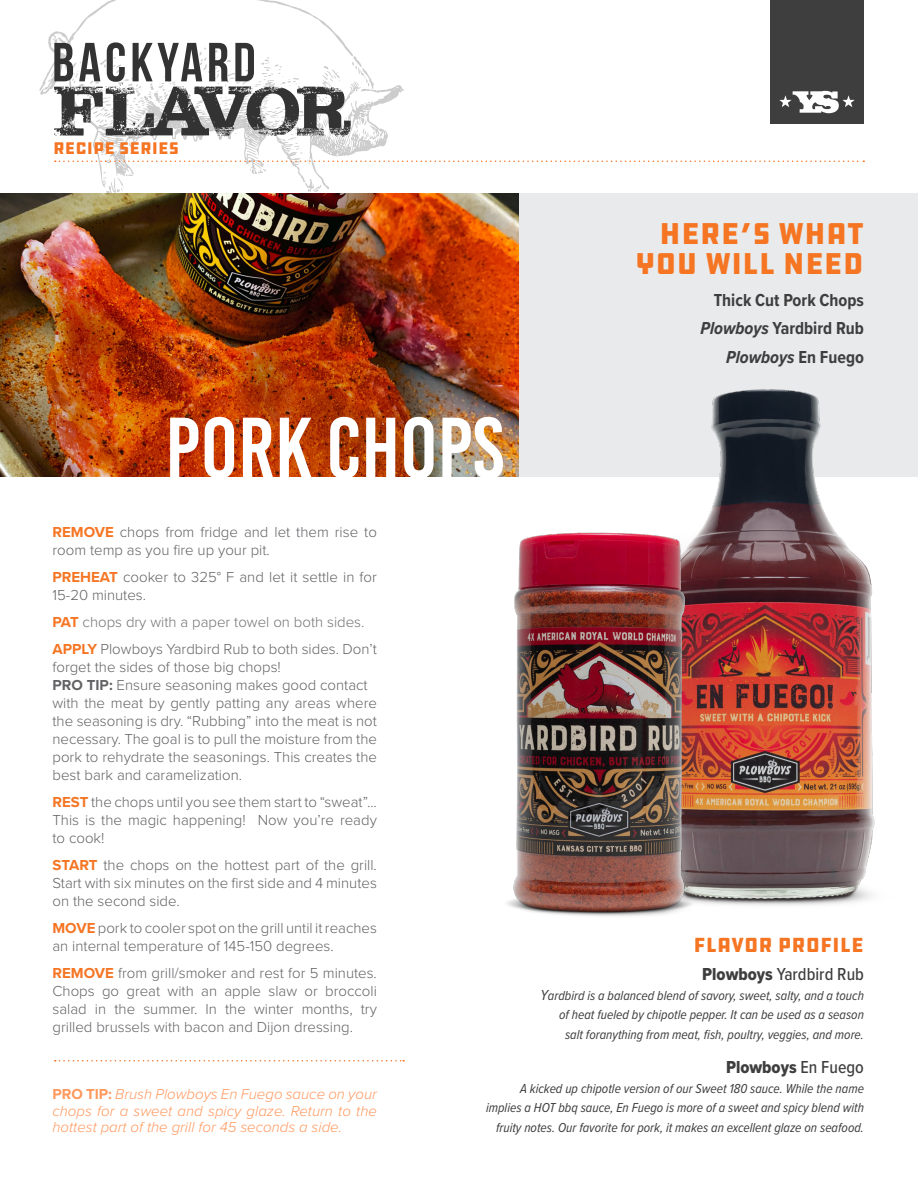
<style>
.page{position:relative;width:918px;height:1188px;background:#fff}
.page>*{position:absolute;margin:0;border:0;box-sizing:border-box;transform-origin:0 0}
.t1{font:86.1px "Bebas Kai";color:#fff}
.t2{font:30.9px "DDC Hardware";color:#f57523}
.t3{font:21px "DDC Hardware";color:#f57523}
.t4{font:700 18px "Proxima Nova Cond";color:#3e3e3f}
.t5{font:500 18px "Proxima Nova Cond";color:#3e3e3f}
.t6{font:italic 700 18px "Proxima Nova Cond";color:#3e3e3f}
.t7{font:18px "Proxima Nova Cond Extrabld";color:#3e3e3f}
.t8{font:17.4px "DDC Hardware";color:#f57523}
.t9{font:300 15px/18px "Proxima Nova";color:#636366}
.t10{font:italic 300 15px/16.5px "Proxima Nova";color:#ff985d;text-align:justify}
.t11{font:300 15px "Proxima Nova";color:#727376}
.t12{font:italic 13.5px/19.5px "Proxima Nova Cond";color:#3e3e3f;text-align:right}
.s1{font-style:italic}
.s2{font-style:normal}
.s3{font-weight:700;color:#f57523}
.s4{font-weight:700}
.s5{font-weight:700;font-style:normal}
.s6{font-family:"Proxima Nova Cond Extrabld";font-weight:400}
.s7{font-size:15px}
.s8{font-family:"Proxima Nova Cond";font-weight:500}
</style>
<div class="page">
<svg style="left:39px;top:0;width:365px;height:193px"></svg>
<div style="left:517px;top:193px;width:401px;height:284px;background:#e9eaeb"></div>
<div style="left:770px;top:0;width:94px;height:123px;background:#3e3e3f"></div>
<svg style="left:779px;top:91px;width:76px;height:22px"></svg>
<svg style="left:55px;top:161px;width:809px;height:1px"></svg>
<img style="left:0;top:193px;width:518px;height:284px">
<svg style="left:54px;top:42px;width:297px;height:96px"></svg>
<svg style="left:55px;top:1060px;width:349px;height:2px"></svg>
<img style="left:707px;top:389px;width:168px;height:517px">
<img style="left:507px;top:520px;width:200px;height:396px">
<p class="t8" style="left:53px;top:137px;width:127px">RECIPE SERIES</p>
<p class="t1" style="left:165px;top:402px;width:340px">PORK CHOPS</p>
<p class="t2" style="left:659px;top:214px;width:206px">HERE’S WHAT</p>
<p class="t2" style="left:636px;top:244px;width:230px">YOU WILL NEED</p>
<p class="t4" style="left:714px;top:286px;width:152px">Thick Cut Pork Chops</p>
<p class="t4" style="left:700px;top:315px;width:165px"><span class="s1">Plowboys</span> Yardbird Rub</p>
<p class="t6" style="left:726px;top:343px;width:139px">Plowboys <span class="s2">En Fuego</span></p>
<p class="t9" style="left:52px;top:522px;width:326px"><span class="s3">REMOVE</span> chops from fridge and let them rise to room temp as you fire up your pit.</p>
<p class="t9" style="left:52px;top:567px;width:326px"><span class="s3">PREHEAT</span> cooker to 325° F and let it settle in for<br>15-20 minutes.</p>
<p class="t11" style="left:52px;top:611px;width:313px"><span class="s3">PAT</span> chops dry with a paper towel on both sides.</p>
<p class="t9" style="left:52px;top:639px;width:326px"><span class="s3">APPLY</span> Plowboys Yardbird Rub to both sides. Don’t forget the sides of those big chops!</p>
<p class="t9" style="left:52px;top:675px;width:317px"><span class="s4">PRO TIP:</span> Ensure seasoning makes good contact</p>
<p class="t9" style="left:52px;top:693px;width:326px">with the meat by gently patting any areas where the seasoning is dry. “Rubbing” into the meat is not</p>
<p class="t9" style="left:52px;top:729px;width:326px;text-align:justify">necessary. The goal is to pull the moisture from the pork to rehydrate the seasonings. This creates the best bark and caramelization.</p>
<p class="t9" style="left:52px;top:792px;width:326px"><span class="s3">REST</span> the chops until you see them start to “sweat”...</p>
<p class="t9" style="left:52px;top:810px;width:326px">This is the magic happening! Now you’re ready to cook!</p>
<p class="t9" style="left:52px;top:855px;width:326px;text-align:justify"><span class="s3">START</span> the chops on the hottest part of the grill.<br>Start with six minutes on the first side and 4 minutes on the second side.</p>
<p class="t9" style="left:52px;top:918px;width:326px"><span class="s3">MOVE</span> pork to cooler spot on the grill until it reaches an internal temperature of 145-150 degrees.</p>
<p class="t9" style="left:52px;top:963px;width:326px;text-align:justify"><span class="s3">REMOVE</span> from grill/smoker and rest for 5 minutes.<br>Chops go great with an apple slaw or broccoli salad in the summer. In the winter months, try grilled brussels with bacon and Dijon dressing.</p>
<p class="t10" style="left:52px;top:1085px;width:326px"><span class="s5">PRO TIP:</span> Brush Plowboys En Fuego sauce on your chops for a sweet and spicy glaze. Return to the hottest part of the grill for 45 seconds a side.</p>
<p class="t3" style="left:694px;top:932px;width:172px">FLAVOR PROFILE</p>
<p class="t5" style="left:702px;top:961px;width:163px"><span class="s6">Plowboys</span> Yardbird Rub</p>
<p class="t12" style="left:540px;top:985px;width:325px"><span class="s7">Y</span>ardbird is a balanced blend of savory, sweet, salty, and a touch</p>
<p class="t12" style="left:559px;top:1004px;width:306px">of heat fueled by chipotle pepper. It can be used as a season</p>
<p class="t12" style="left:565px;top:1024px;width:300px">salt foranything from meat, fish, poultry, veggies, and more.</p>
<p class="t7" style="left:726px;top:1054px;width:139px">Plowboys <span class="s8">En Fuego</span></p>
<p class="t12" style="left:486px;top:1078px;width:379px">A kicked up chipotle version of our Sweet 180 sauce. While the name implies a HOT bbq sauce, En Fuego is more of a sweet and spicy blend with fruity notes. Our favorite for pork, it makes an excellent glaze on seafood.</p>
</div>
